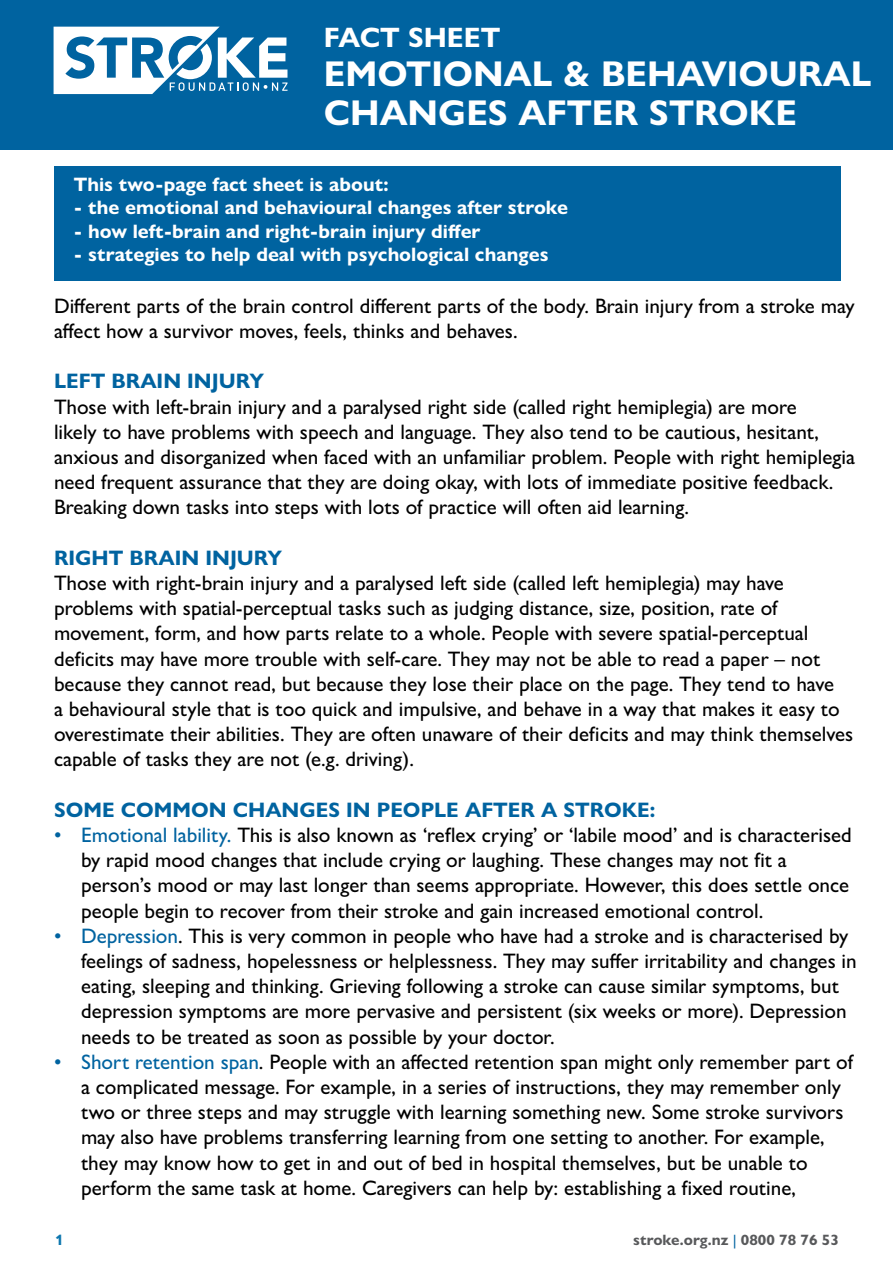
<style>
.page{position:relative;width:893px;height:1263px;background:#fff}
.page>*{position:absolute;margin:0;border:0;box-sizing:border-box;transform-origin:0 0}
.t1{font:700 36px/39px "Gill Sans Nova";color:#fff}
.t2{font:700 28.2px "Gill Sans Nova";color:#fff}
.t3{font:500 21px/25.2px "Gill Sans Nova";color:#000}
.t4{font:700 21px "Gill Sans Nova";color:#0063a0}
.t5{font:700 19.5px "Gill Sans Nova";color:#fff}
.t6{font:700 15px "Gill Sans Nova";color:#58595b}
.t7{font:700 15px "Gill Sans Nova";color:#0e77af}
.s1{color:#0063a0}
.s2{font-weight:500;color:#0063a0}
</style>
<div class="page">
<div style="left:0;top:0;width:893px;height:150px;background:#0063a0"></div>
<svg style="left:54px;top:27px;width:233px;height:67px"></svg>
<div style="left:54px;top:167px;width:786px;height:114px;background:#0063a0"></div>
<h2 class="t2" style="left:324px;top:20px;width:178px">FACT SHEET</h2>
<h1 class="t1" style="left:324px;top:54px;width:549px">EMOTIONAL &amp; BEHAVIOURAL<br>CHANGES AFTER STROKE</h1>
<p class="t5" style="left:74px;top:172px;width:316px">This two-page fact sheet is about:</p>
<p class="t5" style="left:74px;top:195px;width:496px">- the emotional and behavioural changes after stroke</p>
<p class="t5" style="left:74px;top:219px;width:408px">- how left-brain and right-brain injury differ</p>
<p class="t5" style="left:74px;top:242px;width:476px">- strategies to help deal with psychological changes</p>
<p class="t3" style="left:54px;top:293px;width:802px">Different parts of the brain control different parts of the body. Brain injury from a stroke may affect how a survivor moves, feels, thinks and behaves.</p>
<p class="t4" style="left:54px;top:368px;width:211px">LEFT BRAIN INJURY</p>
<p class="t3" style="left:54px;top:394px;width:802px">Those with left-brain injury and a paralysed right side (called right hemiplegia) are more<br>likely to have problems with speech and language. They also tend to be cautious, hesitant, anxious and disorganized when faced with an unfamiliar problem. People with right hemiplegia need frequent assurance that they are doing okay, with lots of immediate positive feedback.<br>Breaking down tasks into steps with lots of practice will often aid learning.</p>
<p class="t4" style="left:54px;top:545px;width:230px">RIGHT BRAIN INJURY</p>
<p class="t3" style="left:54px;top:570px;width:801px">Those with right-brain injury and a paralysed left side (called left hemiplegia) may have problems with spatial-perceptual tasks such as judging distance, size, position, rate of movement, form, and how parts relate to a whole. People with severe spatial-perceptual deficits may have more trouble with self-care. They may not be able to read a paper – not because they cannot read, but because they lose their place on the page. They tend to have<br>a behavioural style that is too quick and impulsive, and behave in a way that makes it easy to overestimate their abilities. They are often unaware of their deficits and may think themselves capable of tasks they are not (e.g. driving).</p>
<p class="t4" style="left:54px;top:797px;width:603px">SOME COMMON CHANGES IN PEOPLE AFTER A STROKE:</p>
<p class="t3" style="left:81px;top:822px;width:772px;text-indent:-27px"><span class="s1">• Emotional lability.</span> This is also known as ‘reflex crying’ or ‘labile mood’ and is characterised by rapid mood changes that include crying or laughing. These changes may not fit a person’s mood or may last longer than seems appropriate. However, this does settle once people begin to recover from their stroke and gain increased emotional control.</p>
<p class="t3" style="left:81px;top:923px;width:777px;text-indent:-27px"><span class="s1">• Depression</span>. This is very common in people who have had a stroke and is characterised by feelings of sadness, hopelessness or helplessness. They may suffer irritability and changes in eating, sleeping and thinking. Grieving following a stroke can cause similar symptoms, but depression symptoms are more pervasive and persistent (six weeks or more). Depression needs to be treated as soon as possible by your doctor.</p>
<p class="t3" style="left:81px;top:1049px;width:774px;text-indent:-27px"><span class="s1">• Short retention span</span>. People with an affected retention span might only remember part of a complicated message. For example, in a series of instructions, they may remember only two or three steps and may struggle with learning something new. Some stroke survivors may also have problems transferring learning from one setting to another. For example, they may know how to get in and out of bed in hospital themselves, but be unable to perform the same task at home. Caregivers can help by: establishing a fixed routine,</p>
<p class="t7" style="left:55px;top:1231px;width:10px">1</p>
<p class="t6" style="left:633px;top:1230px;width:207px">stroke.org.nz <span class="s2">|</span> 0800 78 76 53</p>
</div>
